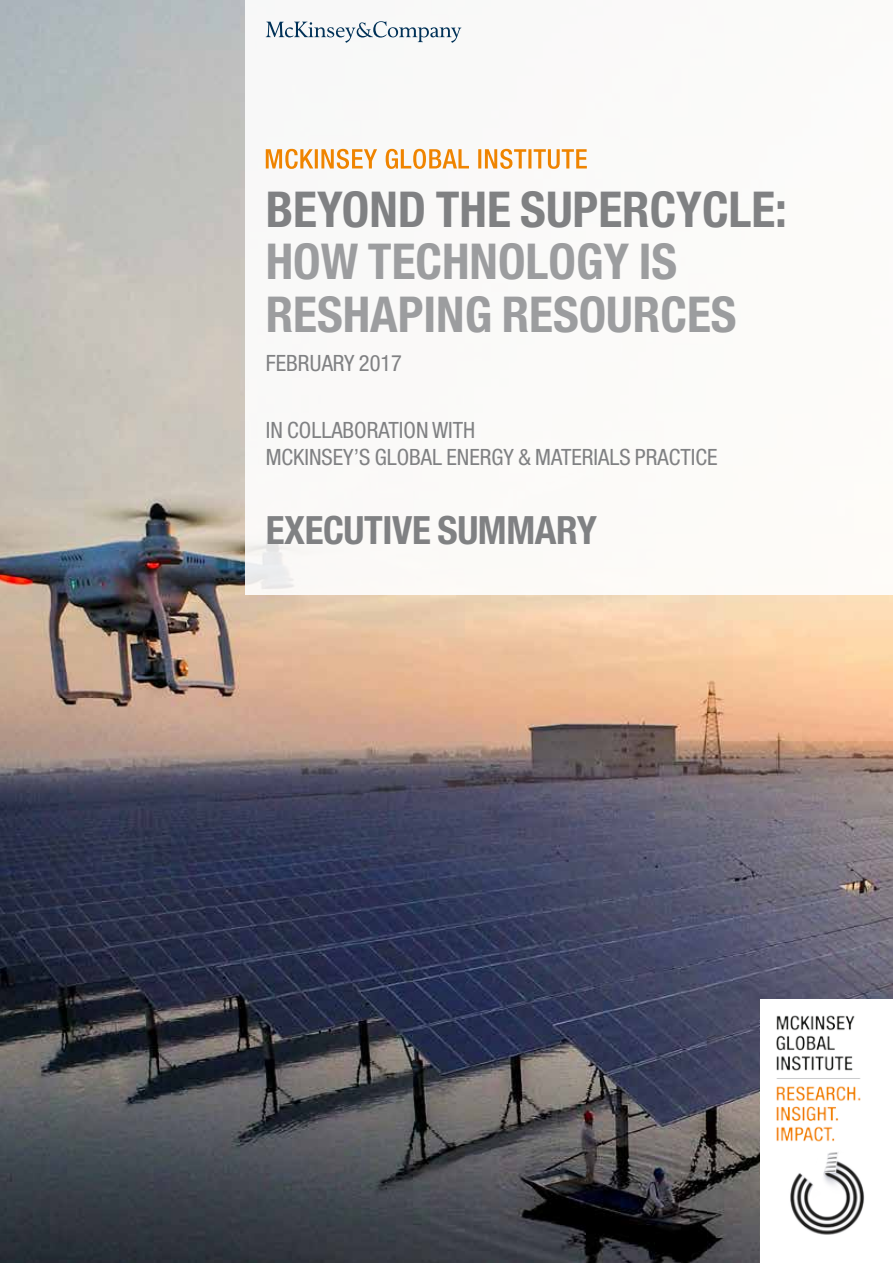
<style>
.page{position:relative;width:893px;height:1263px;background:#fff}
.page>*{position:absolute;margin:0;border:0;box-sizing:border-box;transform-origin:0 0}
.t1{font:700 condensed 49.5px/52.5px "Helvetica Neue LT Std";color:#9c9d9f}
.t2{font:700 condensed 49.5px "Helvetica Neue LT Std";color:#808183}
.t3{font:700 condensed 39px "Helvetica Neue LT Std";letter-spacing:-.01em;color:#808183}
.t4{font:condensed 22.5px/27px "Helvetica Neue LT Std";color:#808183}
</style>
<div class="page">
<img style="left:0;top:0;width:893px;height:1263px">
<div style="left:245px;top:0;width:648px;height:595px;background:#fbfaf8"></div>
<svg style="left:266px;top:149px;width:321px;height:20px"></svg>
<svg style="left:266px;top:21px;width:195px;height:22px"></svg>
<div style="left:760px;top:1000px;width:133px;height:263px;background:#fff"></div>
<img style="left:776px;top:1015px;width:89px;height:220px">
<h1 class="t2" style="left:266px;top:179px;width:523px">BEYOND THE SUPERCYCLE:</h1>
<h1 class="t1" style="left:266px;top:235px;width:472px">HOW TECHNOLOGY IS<br>RESHAPING RESOURCES</h1>
<p class="t4" style="left:266px;top:350px;width:138px">FEBRUARY 2017</p>
<p class="t4" style="left:266px;top:417px;width:453px">IN COLLABORATION WITH<br>MCKINSEY’S GLOBAL ENERGY &amp; MATERIALS PRACTICE</p>
<h2 class="t3" style="left:266px;top:507px;width:333px">EXECUTIVE SUMMARY</h2>
</div>
